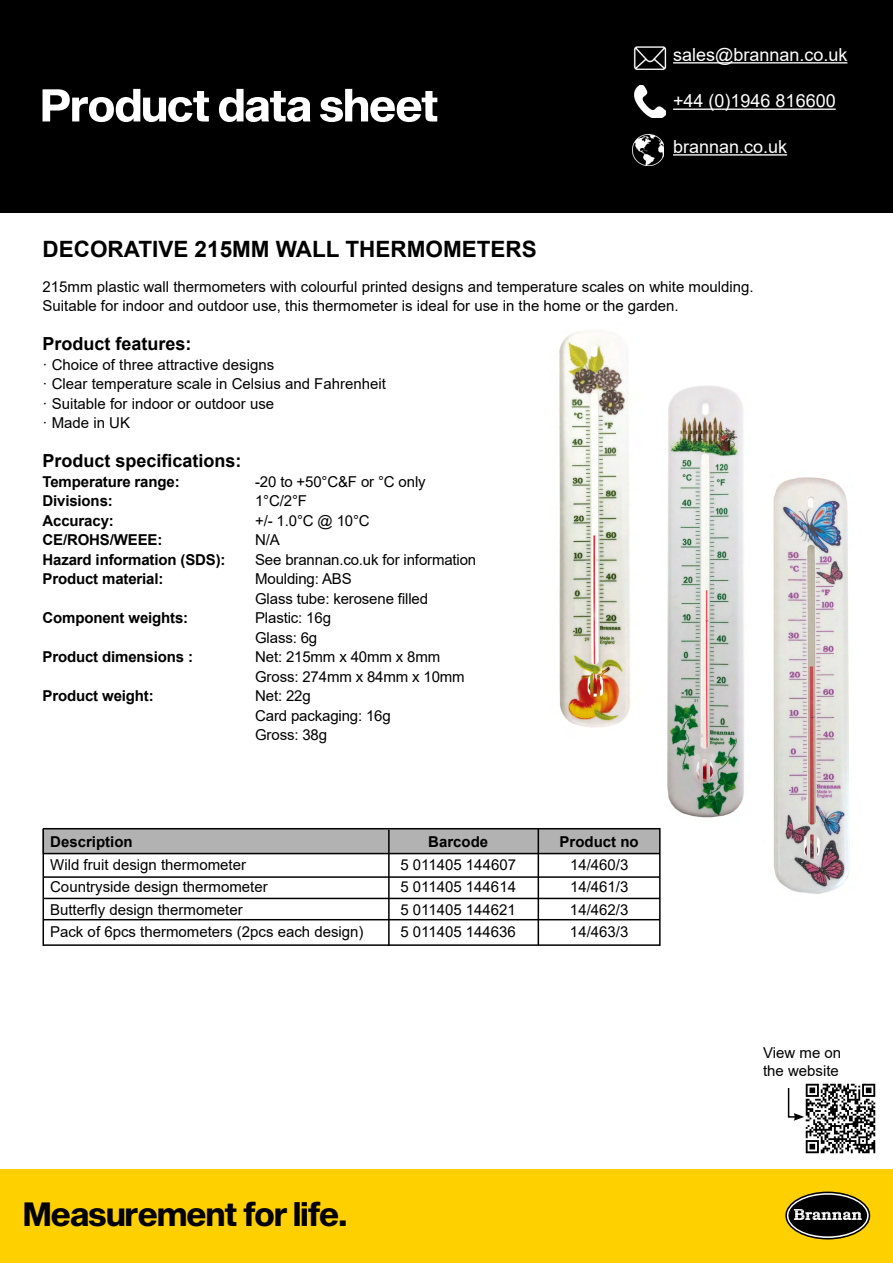
<style>
.page{position:relative;width:893px;height:1263px;background:#fff}
.page>*{position:absolute;margin:0;border:0;box-sizing:border-box;transform-origin:0 0}
.t1{font:33px "Sequel Sans Bold Disp";color:#000}
.t2{font:700 22.5px "Arial";color:#000}
.t3{font:18px "Arial";color:#fff}
.t4{font:700 18px "Arial";color:#000}
.t5{font:15px/19.5px "Arial";color:#000}
.t6{font:700 15px "Arial";letter-spacing:-.01em;color:#000}
</style>
<div class="page">
<div style="left:0;top:0;width:893px;height:213px;background:#000"></div>
<div style="left:0;top:1169px;width:893px;height:94px;background:#ffd000"></div>
<svg style="left:786px;top:1192px;width:83px;height:47px"></svg>
<div style="left:785px;top:1191px;width:85px;height:48px;border:2px solid #000;border-radius:50%"></div>
<div style="left:788px;top:1195px;width:79px;height:41px;background:#000;border-radius:50%"></div>
<svg style="left:794px;top:1209px;width:68px;height:11px"></svg>
<img style="left:633px;top:47px;width:34px;height:22px">
<hr style="left:673px;top:62px;width:174px;height:2px;background:#fff">
<img style="left:635px;top:86px;width:30px;height:32px">
<hr style="left:673px;top:109px;width:163px;height:1px;background:#fff">
<img style="left:633px;top:134px;width:31px;height:32px">
<hr style="left:673px;top:154px;width:114px;height:2px;background:#fff">
<svg style="left:43px;top:89px;width:394px;height:33px"></svg>
<img style="left:559px;top:330px;width:71px;height:398px">
<img style="left:667px;top:385px;width:77px;height:433px">
<img style="left:773px;top:477px;width:77px;height:417px">
<div style="left:43px;top:829px;width:617px;height:24px;background:#b3b2b2"></div>
<hr style="left:43px;top:828px;width:617px;height:1px;background:#000">
<hr style="left:43px;top:853px;width:617px;height:1px;background:#000">
<hr style="left:43px;top:829px;width:1px;height:117px;background:#000">
<hr style="left:388px;top:830px;width:2px;height:116px;background:#000">
<hr style="left:538px;top:829px;width:1px;height:116px;background:#000">
<hr style="left:659px;top:828px;width:2px;height:118px;background:#000">
<hr style="left:43px;top:944px;width:617px;height:2px;background:#000">
<hr style="left:43px;top:919px;width:617px;height:1px;background:#000">
<hr style="left:43px;top:898px;width:617px;height:1px;background:#000">
<hr style="left:43px;top:876px;width:617px;height:2px;background:#000">
<img style="left:805px;top:1083px;width:71px;height:71px">
<svg style="left:787px;top:1088px;width:17px;height:33px"></svg>
<p class="t3" style="left:673px;top:42px;width:176px">sales@brannan.co.uk</p>
<p class="t3" style="left:673px;top:89px;width:164px">+44 (0)1946 816600</p>
<p class="t3" style="left:673px;top:134px;width:116px">brannan.co.uk</p>
<h2 class="t2" style="left:43px;top:233px;width:496px">DECORATIVE 215MM WALL THERMOMETERS</h2>
<p class="t5" style="left:43px;top:276px;width:713px">215mm plastic wall thermometers with colourful printed designs and temperature scales on white moulding.<br>Suitable for indoor and outdoor use, this thermometer is ideal for use in the home or the garden.</p>
<p class="t4" style="left:43px;top:331px;width:151px">Product features:</p>
<p class="t5" style="left:43px;top:354px;width:345px">· Choice of three attractive designs<br>· Clear temperature scale in Celsius and Fahrenheit · Suitable for indoor or outdoor use<br>· Made in UK</p>
<p class="t4" style="left:43px;top:448px;width:201px">Product specifications:</p>
<p class="t6" style="left:43px;top:471px;width:139px">Temperature range:</p>
<p class="t5" style="left:255px;top:471px;width:172px">-20 to +50°C&amp;F or °C only</p>
<p class="t6" style="left:43px;top:490px;width:72px">Divisions:</p>
<p class="t5" style="left:255px;top:491px;width:53px">1°C/2°F</p>
<p class="t6" style="left:43px;top:510px;width:73px">Accuracy:</p>
<p class="t5" style="left:255px;top:510px;width:116px">+/- 1.0°C @ 10°C</p>
<p class="t6" style="left:43px;top:529px;width:121px">CE/ROHS/WEEE:</p>
<p class="t5" style="left:255px;top:530px;width:26px">N/A</p>
<p class="t6" style="left:43px;top:549px;width:185px">Hazard information (SDS):</p>
<p class="t5" style="left:255px;top:549px;width:223px">See brannan.co.uk for information</p>
<p class="t6" style="left:43px;top:568px;width:122px">Product material:</p>
<p class="t5" style="left:255px;top:569px;width:174px">Moulding: ABS<br>Glass tube: kerosene filled</p>
<p class="t6" style="left:43px;top:607px;width:147px">Component weights:</p>
<p class="t5" style="left:255px;top:608px;width:77px">Plastic: 16g<br>Glass: 6g</p>
<p class="t6" style="left:43px;top:646px;width:152px">Product dimensions :</p>
<p class="t5" style="left:255px;top:647px;width:211px">Net: 215mm x 40mm x 8mm<br>Gross: 274mm x 84mm x 10mm</p>
<p class="t6" style="left:43px;top:685px;width:113px">Product weight:</p>
<p class="t5" style="left:255px;top:686px;width:137px">Net: 22g<br>Card packaging: 16g<br>Gross: 38g</p>
<p class="t6" style="left:50px;top:831px;width:84px">Description</p>
<p class="t6" style="left:428px;top:831px;width:62px">Barcode</p>
<p class="t6" style="left:560px;top:831px;width:81px">Product no</p>
<p class="t5" style="left:50px;top:854px;width:197px">Wild fruit design thermometer</p>
<p class="t5" style="left:400px;top:854px;width:117px">5 011405 144607</p>
<p class="t5" style="left:570px;top:854px;width:60px">14/460/3</p>
<p class="t5" style="left:50px;top:877px;width:219px">Countryside design thermometer</p>
<p class="t5" style="left:400px;top:877px;width:117px">5 011405 144614</p>
<p class="t5" style="left:570px;top:877px;width:60px">14/461/3</p>
<p class="t5" style="left:50px;top:899px;width:194px">Butterfly design thermometer</p>
<p class="t5" style="left:400px;top:899px;width:117px">5 011405 144621</p>
<p class="t5" style="left:570px;top:899px;width:60px">14/462/3</p>
<p class="t5" style="left:50px;top:922px;width:315px">Pack of 6pcs thermometers (2pcs each design)</p>
<p class="t5" style="left:400px;top:922px;width:117px">5 011405 144636</p>
<p class="t5" style="left:570px;top:922px;width:60px">14/463/3</p>
<h1 class="t1" style="left:24px;top:1191px;width:325px">Measurement for life.</h1>
<p class="t5" style="left:763px;top:1044px;width:80px;line-height:18px">View me on the website</p>
</div>
